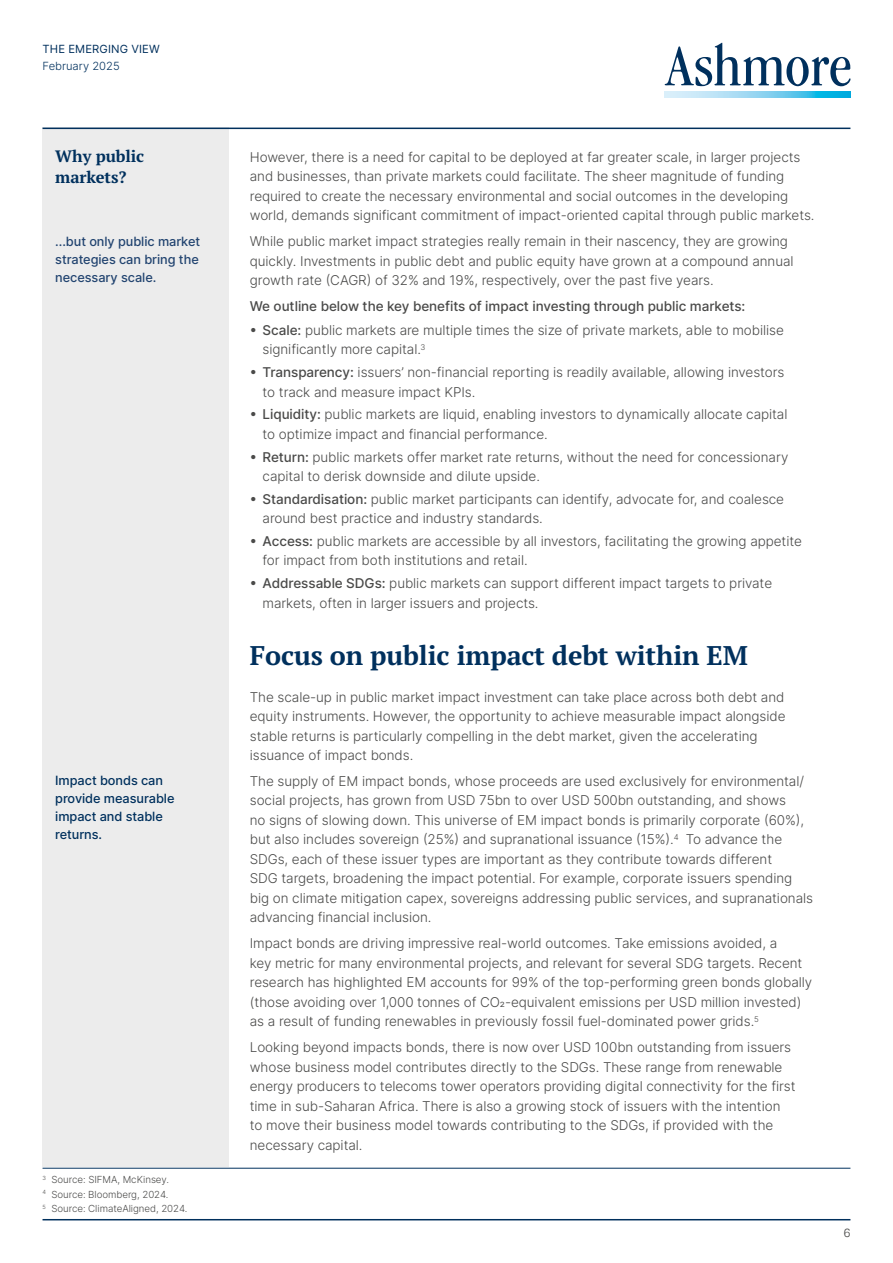
<style>
.page{position:relative;width:893px;height:1263px;background:#fff}
.page>*{position:absolute;margin:0;border:0;box-sizing:border-box;transform-origin:0 0}
.t1{font:700 27px "PT Serif Pro";letter-spacing:-.005em;color:#00305d}
.t2{font:700 16.5px/21px "PT Serif Pro";letter-spacing:-.005em;color:#00305d}
.t3{font:300 13.5px/19.5px "Inter";letter-spacing:-.005em;color:#4a4a49}
.t4{font:500 13.5px "Inter";letter-spacing:-.005em;color:#4a4a49}
.t5{font:500 12.75px/18px "Inter";letter-spacing:-.005em;color:#224470;text-align:justify}
.t6{font:500 12.75px/18px "Inter";letter-spacing:-.005em;color:#00305d}
.t7{font:300 12px "Univers Com 45";color:#4a4a49}
.t8{font:11.25px "Inter";letter-spacing:.01em;color:#00305d}
.t9{font:300 11.25px "Inter";color:#00305d}
.t10{font:300 9.75px/14.2px "Inter";letter-spacing:-.005em;color:#4a4a49}
.s1{font-weight:500}
</style>
<div class="page">
<svg style="left:665px;top:43px;width:185px;height:43px"></svg>
<svg style="left:665px;top:92px;width:185px;height:6px"></svg>
<hr style="left:43px;top:1219px;width:807px;height:1px;background:#00305d">
<div style="left:43px;top:128px;width:186px;height:1039px;background:#ececec"></div>
<hr style="left:43px;top:128px;width:807px;height:1px;background:#00305d">
<hr style="left:43px;top:1168px;width:807px;height:1px;background:#00305d">
<p class="t8" style="left:43px;top:41px;width:119px">THE EMERGING VIEW</p>
<p class="t9" style="left:43px;top:58px;width:79px">February 2025</p>
<p class="t2" style="left:55px;top:145px;width:90px">Why public markets?</p>
<p class="t5" style="left:55px;top:232px;width:146px">...but only public market strategies can bring the necessary scale.</p>
<p class="t6" style="left:55px;top:771px;width:121px">Impact bonds can provide measurable impact and stable returns.</p>
<p class="t10" style="left:43px;top:1172px;width:146px"><sup>3</sup> Source: SIFMA, McKinsey.<br><sup>4</sup> Source: Bloomberg, 2024.<br><sup>5</sup> Source: ClimateAligned, 2024.</p>
<p class="t3" style="left:250px;top:147px;width:566px">However, there is a need for capital to be deployed at far greater scale, in larger projects and businesses, than private markets could facilitate. The sheer magnitude of funding required to create the necessary environmental and social outcomes in the developing world, demands significant commitment of impact-oriented capital through public markets.</p>
<p class="t3" style="left:250px;top:231px;width:545px">While public market impact strategies really remain in their nascency, they are growing quickly. Investments in public debt and public equity have grown at a compound annual growth rate (CAGR) of 32% and 19%, respectively, over the past five years.</p>
<p class="t4" style="left:250px;top:296px;width:497px">We outline below the key benefits of impact investing through public markets:</p>
<p class="t3" style="left:263px;top:320px;width:523px;text-indent:-13px"><span class="s1">• Scale:</span> public markets are multiple times the size of private markets, able to mobilise significantly more capital.<sup>3</sup></p>
<p class="t3" style="left:263px;top:362px;width:523px;text-indent:-13px"><span class="s1">• Transparency:</span> issuers’ non-financial reporting is readily available, allowing investors to track and measure impact KPIs.</p>
<p class="t3" style="left:263px;top:404px;width:526px;text-indent:-13px"><span class="s1">• Liquidity:</span> public markets are liquid, enabling investors to dynamically allocate capital to optimize impact and financial performance.</p>
<p class="t3" style="left:263px;top:447px;width:527px;text-indent:-13px"><span class="s1">• Return:</span> public markets offer market rate returns, without the need for concessionary capital to derisk downside and dilute upside.</p>
<p class="t3" style="left:263px;top:489px;width:523px;text-indent:-13px"><span class="s1">• Standardisation:</span> public market participants can identify, advocate for, and coalesce around best practice and industry standards.</p>
<p class="t3" style="left:263px;top:531px;width:541px;text-indent:-13px"><span class="s1">• Access:</span> public markets are accessible by all investors, facilitating the growing appetite for impact from both institutions and retail.</p>
<p class="t3" style="left:263px;top:573px;width:511px;text-indent:-13px"><span class="s1">• Addressable SDGs:</span> public markets can support different impact targets to private markets, often in larger issuers and projects.</p>
<h1 class="t1" style="left:250px;top:637px;width:500px">Focus on public impact debt within EM</h1>
<p class="t3" style="left:250px;top:686px;width:537px">The scale-up in public market impact investment can take place across both debt and equity instruments. However, the opportunity to achieve measurable impact alongside stable returns is particularly compelling in the debt market, given the accelerating issuance of impact bonds.</p>
<p class="t3" style="left:250px;top:771px;width:565px">The supply of EM impact bonds, whose proceeds are used exclusively for environmental/ social projects, has grown from USD 75bn to over USD 500bn outstanding, and shows<br>no signs of slowing down. This universe of EM impact bonds is primarily corporate (60%), but also includes sovereign (25%) and supranational issuance (15%).<sup>4</sup> To advance the SDGs, each of these issuer types are important as they contribute towards different<br>SDG targets, broadening the impact potential. For example, corporate issuers spending big on climate mitigation capex, sovereigns addressing public services, and supranationals advancing financial inclusion.</p>
<p class="t3" style="left:250px;top:933px;width:564px">Impact bonds are driving impressive real-world outcomes. Take emissions avoided, a<br>key metric for many environmental projects, and relevant for several SDG targets. Recent research has highlighted EM accounts for 99% of the top-performing green bonds globally (those avoiding over 1,000 tonnes of CO2-equivalent emissions per USD million invested) as a result of funding renewables in previously fossil fuel-dominated power grids.<sup>5</sup></p>
<p class="t3" style="left:250px;top:1037px;width:547px">Looking beyond impacts bonds, there is now over USD 100bn outstanding from issuers whose business model contributes directly to the SDGs. These range from renewable energy producers to telecoms tower operators providing digital connectivity for the first time in sub-Saharan Africa. There is also a growing stock of issuers with the intention to move their business model towards contributing to the SDGs, if provided with the necessary capital.</p>
<p class="t7" style="left:844px;top:1226px;width:8px">6</p>
</div>
